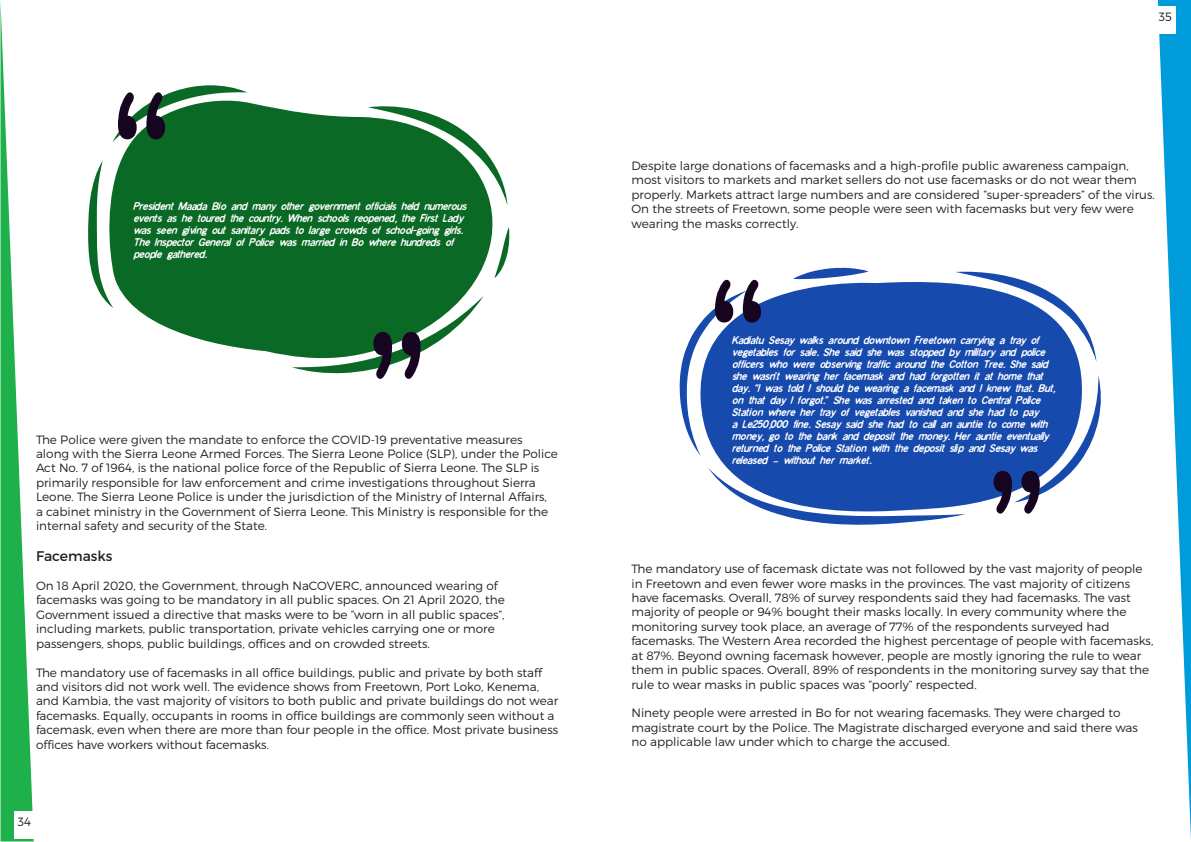
<style>
.page{position:relative;width:1191px;height:842px;background:#fff}
.page>*{position:absolute;margin:0;border:0;box-sizing:border-box;transform-origin:0 0}
.t1{font:14px "Montserrat";color:#231f20}
.t2{font:300 12px/14.4px "Montserrat";color:#231f20}
.t3{font:italic 10px/12px "Blue Bond";color:#fff}
</style>
<div class="page">
<svg style="left:0;top:2px;width:34px;height:839px"></svg>
<svg style="left:1157px;top:0;width:34px;height:840px"></svg>
<div style="left:14px;top:811px;width:27px;height:27px;background:#fff"></div>
<div style="left:1148px;top:6px;width:27px;height:27px;background:#fff"></div>
<svg style="left:113px;top:102px;width:397px;height:254px;background:#2b7d42"></svg>
<svg style="left:368px;top:106px;width:139px;height:99px"></svg>
<svg style="left:494px;top:227px;width:15px;height:51px"></svg>
<svg style="left:88px;top:160px;width:25px;height:148px"></svg>
<svg style="left:112px;top:85px;width:135px;height:57px"></svg>
<svg style="left:292px;top:296px;width:191px;height:83px"></svg>
<div style="left:718px;top:279px;width:364px;height:236px;background:#174aad"></div>
<svg style="left:793px;top:268px;width:75px;height:11px"></svg>
<svg style="left:955px;top:271px;width:141px;height:91px"></svg>
<svg style="left:708px;top:468px;width:257px;height:57px"></svg>
<svg style="left:679px;top:280px;width:82px;height:176px"></svg>
<svg style="left:993px;top:376px;width:108px;height:138px"></svg>
<p class="t3" style="left:134px;top:201px;width:334px">President Maada Bio and many other government officials held numerous events as he toured the country. When schools reopened, the First Lady was seen giving out sanitary pads to large crowds of school-going girls.<br>The Inspector General of Police was married in Bo where hundreds of people gathered.</p>
<p class="t2" style="left:36px;top:432px;width:523px">The Police were given the mandate to enforce the COVID-19 preventative measures along with the Sierra Leone Armed Forces. The Sierra Leone Police (SLP), under the Police Act No. 7 of 1964, is the national police force of the Republic of Sierra Leone. The SLP is primarily responsible for law enforcement and crime investigations throughout Sierra Leone. The Sierra Leone Police is under the jurisdiction of the Ministry of Internal Affairs,<br>a cabinet ministry in the Government of Sierra Leone. This Ministry is responsible for the internal safety and security of the State.</p>
<p class="t1" style="left:36px;top:548px;width:78px">Facemasks</p>
<p class="t2" style="left:36px;top:578px;width:470px">On 18 April 2020, the Government, through NaCOVERC, announced wearing of facemasks was going to be mandatory in all public spaces. On 21 April 2020, the Government issued a directive that masks were to be “worn in all public spaces”, including markets, public transportation, private vehicles carrying one or more passengers, shops, public buildings, offices and on crowded streets.</p>
<p class="t2" style="left:36px;top:665px;width:524px">The mandatory use of facemasks in all office buildings, public and private by both staff and visitors did not work well. The evidence shows from Freetown, Port Loko, Kenema, and Kambia, the vast majority of visitors to both public and private buildings do not wear facemasks. Equally, occupants in rooms in office buildings are commonly seen without a facemask, even when there are more than four people in the office. Most private business offices have workers without facemasks.</p>
<p class="t2" style="left:18px;top:814px;width:15px">34</p>
<p class="t2" style="left:1158px;top:9px;width:15px">35</p>
<p class="t2" style="left:631px;top:158px;width:525px">Despite large donations of facemasks and a high-profile public awareness campaign, most visitors to markets and market sellers do not use facemasks or do not wear them properly. Markets attract large numbers and are considered “super-spreaders” of the virus.</p>
<p class="t2" style="left:631px;top:202px;width:504px">On the streets of Freetown, some people were seen with facemasks but very few were wearing the masks correctly.</p>
<p class="t3" style="left:732px;top:335px;width:324px">Kadiatu Sesay walks around downtown Freetown carrying a tray of vegetables for sale. She said she was stopped by military and police officers who were observing traffic around the Cotton Tree. She said she wasn’t wearing her facemask and had forgotten it at home that day. “I was told I should be wearing a facemask and I knew that. But, on that day I forgot.” She was arrested and taken to Central Police Station where her tray of vegetables vanished and she had to pay<br>a Le250,000 fine. Sesay said she had to call an auntie to come with money, go to the bank and deposit the money. Her auntie eventually returned to the Police Station with the deposit slip and Sesay was released – without her market.</p>
<p class="t2" style="left:631px;top:562px;width:523px">The mandatory use of facemask dictate was not followed by the vast majority of people in Freetown and even fewer wore masks in the provinces. The vast majority of citizens have facemasks. Overall, 78% of survey respondents said they had facemasks. The vast majority of people or 94% bought their masks locally. In every community where the monitoring survey took place, an average of 77% of the respondents surveyed had facemasks. The Western Area recorded the highest percentage of people with facemasks, at 87%. Beyond owning facemask however, people are mostly ignoring the rule to wear them in public spaces. Overall, 89% of respondents in the monitoring survey say that the rule to wear masks in public spaces was “poorly” respected.</p>
<p class="t2" style="left:631px;top:706px;width:508px">Ninety people were arrested in Bo for not wearing facemasks. They were charged to magistrate court by the Police. The Magistrate discharged everyone and said there was no applicable law under which to charge the accused.</p>
</div>
